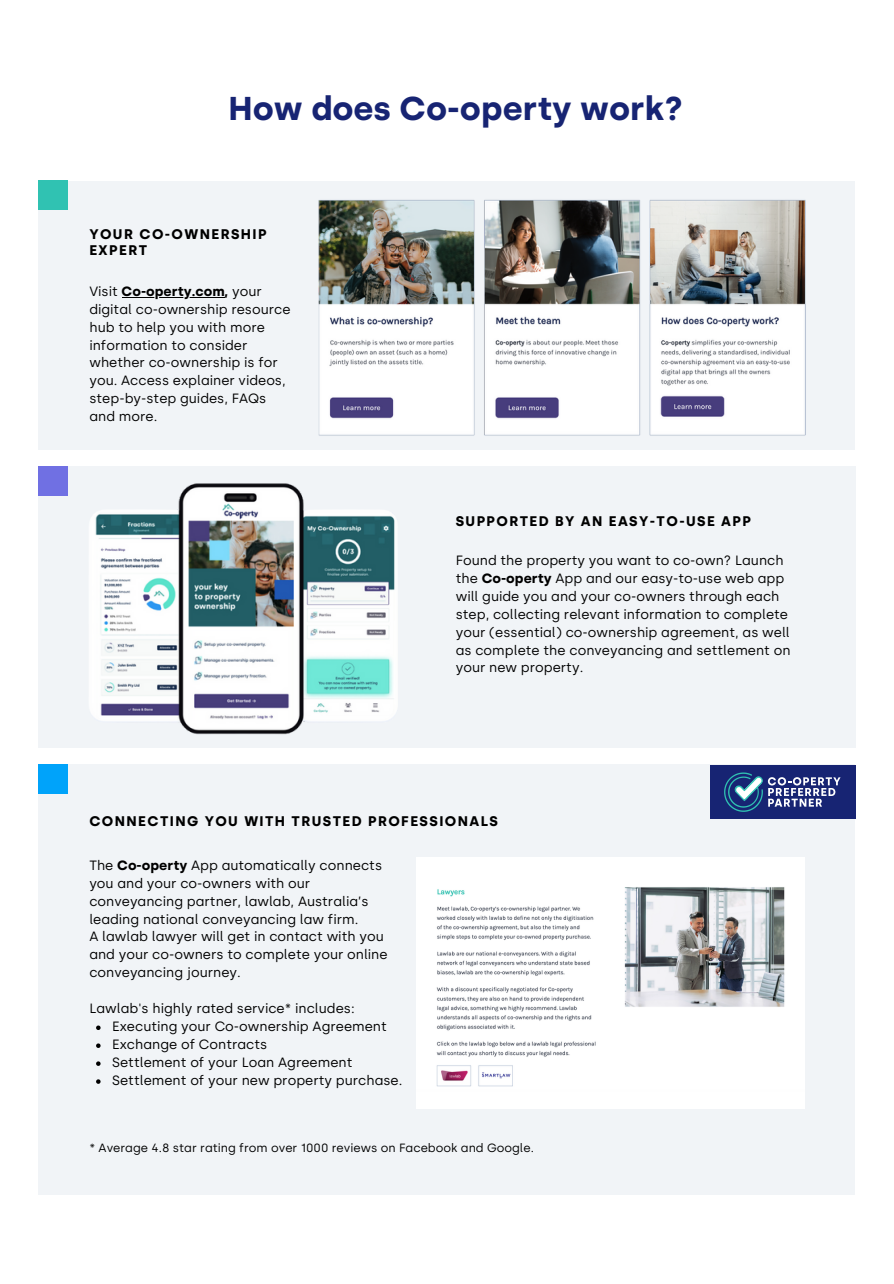
<style>
.page{position:relative;width:894px;height:1284px;background:#fff}
.page>*{position:absolute;margin:0;border:0;box-sizing:border-box;transform-origin:0 0}
.t1{font:700 33px "Silka";color:#172473}
.t2{font:700 13.95px/15.8px "Silka";letter-spacing:.1em;color:#000}
.t3{font:13.5px/18px "Silka";color:#000}
.t4{font:700 13.5px "Silka";color:#000}
.t5{font:12px "Silka";color:#000}
.s1{font-weight:400}
.s2{font-weight:700}
</style>
<div class="page">
<div style="left:39px;top:466px;width:816px;height:282px;background:#f1f4f7"></div>
<div style="left:39px;top:764px;width:815px;height:431px;background:#f1f4f7"></div>
<div style="left:38px;top:181px;width:816px;height:268px;background:#f1f4f7"></div>
<img style="left:53px;top:476px;width:344px;height:259px">
<div style="left:710px;top:764px;width:145px;height:54px;background:#172473"></div>
<svg style="left:724px;top:772px;width:116px;height:40px"></svg>
<img style="left:416px;top:857px;width:388px;height:251px">
<div style="left:38px;top:181px;width:29px;height:29px;background:#30c2b2"></div>
<div style="left:38px;top:466px;width:29px;height:29px;background:#7070e3"></div>
<div style="left:39px;top:764px;width:29px;height:29px;background:#00a3fa"></div>
<img style="left:301px;top:199px;width:522px;height:251px">
<hr style="left:122px;top:297px;width:102px;height:1px;background:#000">
<svg style="left:96px;top:1025px;width:4px;height:5px"></svg>
<svg style="left:96px;top:1043px;width:4px;height:5px"></svg>
<svg style="left:96px;top:1061px;width:4px;height:5px"></svg>
<svg style="left:96px;top:1079px;width:4px;height:5px"></svg>
<p class="t1" style="left:228px;top:88px;width:455px">How does Co-operty work?</p>
<h3 class="t2" style="left:89px;top:226px;width:179px">YOUR CO-OWNERSHIP<br>EXPERT</h3>
<h2 class="t4" style="left:89px;top:283px;width:174px"><span class="s1">Visit</span> Co-operty.com, <span class="s1">your</span></h2>
<h3 class="t3" style="left:89px;top:300px;width:202px">digital co-ownership resource hub to help you with more information to consider whether co-ownership is for you. Access explainer videos, step-by-step guides, FAQs and more.</h3>
<h2 class="t2" style="left:455px;top:513px;width:296px">SUPPORTED BY AN EASY-TO-USE APP</h2>
<p class="t3" style="left:455px;top:551px;width:336px">Found the property you want to co-own? Launch the <span class="s2">Co-operty</span> App and our easy-to-use web app will guide you and your co-owners through each step, collecting relevant information to complete your (essential) co-ownership agreement, as well as complete the conveyancing and settlement on your new property.</p>
<h3 class="t2" style="left:89px;top:813px;width:410px">CONNECTING YOU WITH TRUSTED PROFESSIONALS</h3>
<h3 class="t3" style="left:89px;top:856px;width:300px">The <span class="s2">Co-operty</span> App automatically connects you and your co-owners with our conveyancing partner, lawlab, Australia’s leading national conveyancing law firm.<br>A lawlab lawyer will get in contact with you and your co-owners to complete your online conveyancing journey.</h3>
<p class="t3" style="left:89px;top:999px;width:267px">Lawlab's highly rated service* includes:</p>
<p class="t3" style="left:112px;top:1017px;width:276px">Executing your Co-ownership Agreement</p>
<p class="t3" style="left:112px;top:1035px;width:157px">Exchange of Contracts</p>
<p class="t3" style="left:112px;top:1053px;width:242px">Settlement of your Loan Agreement</p>
<p class="t3" style="left:112px;top:1071px;width:291px">Settlement of your new property purchase.</p>
<p class="t5" style="left:89px;top:1140px;width:446px">* Average 4.8 star rating from over 1000 reviews on Facebook and Google.</p>
</div>
